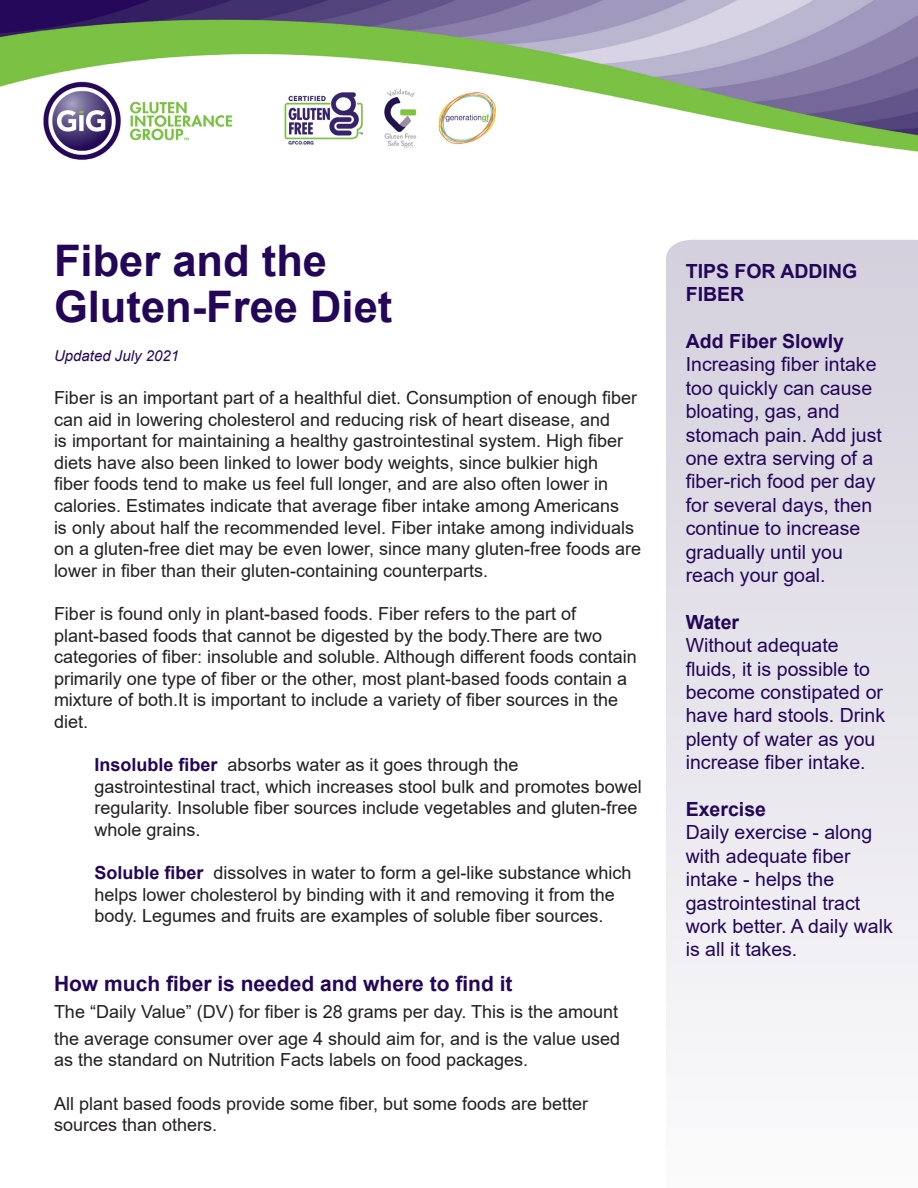
<style>
.page{position:relative;width:918px;height:1188px;background:#fff}
.page>*{position:absolute;margin:0;border:0;box-sizing:border-box;transform-origin:0 0}
.t1{font:700 43.5px "Arial";color:#230658}
.t2{font:700 21px "Arial";color:#230658}
.t3{font:19.5px/23.4px "Arial";color:#230658}
.t4{font:700 19.5px/23.4px "Arial";color:#230658}
.t5{font:18px/21.6px "Arial";color:#231f20}
.t6{font:italic 15px "Arial";color:#230658}
.s1{font-weight:700;color:#230658}
</style>
<div class="page">
<svg style="left:666px;top:240px;width:252px;height:809px;fill:#e4e2ea"></svg>
<img style="left:0;top:0;width:918px;height:160px">
<p class="t1" style="left:54px;top:230px;width:275px">Fiber and the</p>
<p class="t1" style="left:54px;top:276px;width:340px">Gluten-Free Diet</p>
<p class="t6" style="left:54px;top:346px;width:127px">Updated July 2021</p>
<p class="t5" style="left:54px;top:387px;width:589px">Fiber is an important part of a healthful diet. Consumption of enough fiber can aid in lowering cholesterol and reducing risk of heart disease, and<br>is important for maintaining a healthy gastrointestinal system. High fiber diets have also been linked to lower body weights, since bulkier high<br>fiber foods tend to make us feel full longer, and are also often lower in calories. Estimates indicate that average fiber intake among Americans<br>is only about half the recommended level. Fiber intake among individuals on a gluten-free diet may be even lower, since many gluten-free foods are lower in fiber than their gluten-containing counterparts.</p>
<p class="t5" style="left:54px;top:603px;width:584px">Fiber is found only in plant-based foods. Fiber refers to the part of plant-based foods that cannot be digested by the body.There are two categories of fiber: insoluble and soluble. Although different foods contain primarily one type of fiber or the other, most plant-based foods contain a mixture of both.It is important to include a variety of fiber sources in the diet.</p>
<p class="t5" style="left:94px;top:754px;width:549px"><span class="s1">Insoluble fiber</span> absorbs water as it goes through the gastrointestinal tract, which increases stool bulk and promotes bowel regularity. Insoluble fiber sources include vegetables and gluten-free whole grains.</p>
<p class="t5" style="left:94px;top:862px;width:539px"><span class="s1">Soluble fiber</span> dissolves in water to form a gel-like substance which helps lower cholesterol by binding with it and removing it from the body. Legumes and fruits are examples of soluble fiber sources.</p>
<p class="t2" style="left:54px;top:969px;width:460px">How much fiber is needed and where to find it</p>
<p class="t5" style="left:54px;top:998px;width:568px;line-height:27px">The “Daily Value” (DV) for fiber is 28 grams per day. This is the amount the average consumer over age 4 should aim for, and is the value used</p>
<p class="t5" style="left:54px;top:1049px;width:476px">as the standard on Nutrition Facts labels on food packages.</p>
<p class="t5" style="left:54px;top:1092px;width:536px">All plant based foods provide some fiber, but some foods are better sources than others.</p>
<p class="t4" style="left:686px;top:259px;width:173px">TIPS FOR ADDING<br>FIBER</p>
<p class="t4" style="left:686px;top:330px;width:160px">Add Fiber Slowly</p>
<p class="t3" style="left:686px;top:353px;width:198px">Increasing fiber intake too quickly can cause bloating, gas, and stomach pain. Add just one extra serving of a fiber-rich food per day for several days, then continue to increase gradually until you reach your goal.</p>
<p class="t4" style="left:686px;top:610px;width:55px">Water</p>
<p class="t3" style="left:686px;top:633px;width:201px">Without adequate fluids, it is possible to become constipated or have hard stools. Drink plenty of water as you increase fiber intake.</p>
<p class="t4" style="left:686px;top:798px;width:82px">Exercise</p>
<p class="t3" style="left:686px;top:821px;width:209px">Daily exercise - along with adequate fiber intake - helps the gastrointestinal tract work better. A daily walk is all it takes.</p>
</div>
